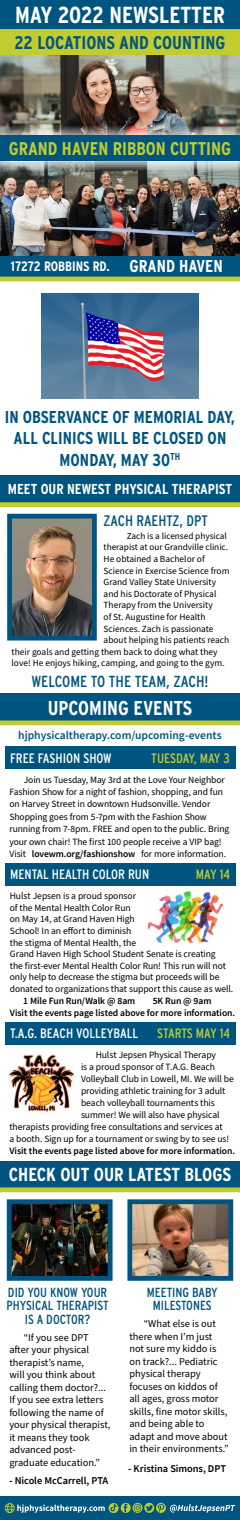
<style>
.page{position:relative;width:240px;height:1520px;background:#fff}
.page>*{position:absolute;margin:0;border:0;box-sizing:border-box;transform-origin:0 0}
.t1{font:700 23.2px "Interstate Condensed";color:#fff}
.t2{font:700 20px "Interstate Condensed";color:#fff}
.t3{font:700 18.8px "Interstate Condensed";color:#fff}
.t4{font:700 18.4px "Interstate Condensed";color:#c1cc30}
.t5{font:700 18.4px "Interstate Condensed";color:#005580}
.t6{font:700 17.2px/21.2px "Interstate Condensed";color:#005580;text-align:center}
.t7{font:16px "Interstate Condensed";color:#005580}
.t8{font:15.2px "Interstate Condensed";letter-spacing:-.005em;color:#005580}
.t9{font:700 14.4px "Interstate Condensed";color:#fff}
.t10{font:13.6px "Interstate Condensed";color:#fff}
.t11{font:13.6px "Interstate Condensed";letter-spacing:-.005em;color:#c1cc30}
.t12{font:700 13.6px "Interstate Condensed";color:#fff}
.t13{font:13.2px/13.6px "Interstate Condensed";color:#005580;text-align:center}
.t14{font:600 11.6px "Source Sans Pro";color:#005580}
.t15{font:10.4px/12.5px "Source Sans Pro";color:#000}
.t16{font:600 10.4px "Source Sans Pro";letter-spacing:-.01em;color:#000}
.t17{font:9.6px/11.6px "Source Sans Pro";letter-spacing:-.01em;color:#000}
.t18{font:600 9.6px/12px "Source Sans Pro";letter-spacing:-.01em;color:#000}
.t19{font:9.4px "Source Sans Pro";color:#000}
.t20{font:9.2px/11.6px "Source Sans Pro";color:#000;text-align:right}
.s1{font-size:17.2px}
.s2{font-weight:600}
</style>
<div class="page">
<div style="left:5px;top:863px;width:230px;height:22px;background:#005580"></div>
<div style="left:0;top:0;width:240px;height:29px;background:#005580"></div>
<div style="left:0;top:694px;width:240px;height:27px;background:#005580"></div>
<hr style="left:0;top:721px;width:240px;height:4px;background:#c1cc30">
<img style="left:10px;top:1054px;width:63px;height:59px">
<div style="left:5px;top:1022px;width:230px;height:22px;background:#005580"></div>
<img style="left:147px;top:892px;width:77px;height:52px">
<div style="left:0;top:256px;width:240px;height:21px;background:#005580"></div>
<hr style="left:0;top:277px;width:240px;height:4px;background:#c1cc30">
<div style="left:0;top:475px;width:240px;height:28px;background:#005580"></div>
<div style="left:0;top:502px;width:240px;height:5px;background:#c1cc30"></div>
<img style="left:13px;top:520px;width:78px;height:115px">
<div style="left:7px;top:514px;width:90px;height:127px;border:5px solid #005580"></div>
<div style="left:0;top:1161px;width:240px;height:27px;background:#005580"></div>
<div style="left:0;top:1187px;width:240px;height:5px;background:#c1cc30"></div>
<img style="left:13px;top:1205px;width:94px;height:70px">
<div style="left:7px;top:1199px;width:106px;height:82px;border:5px solid #005580"></div>
<img style="left:133px;top:1205px;width:94px;height:70px">
<div style="left:127px;top:1199px;width:106px;height:82px;border:5px solid #005580"></div>
<div style="left:0;top:1496px;width:240px;height:24px;background:#005580"></div>
<svg style="left:5px;top:1503px;width:230px;height:10px"></svg>
<img style="left:42px;top:294px;width:156px;height:105px">
<div style="left:5px;top:747px;width:230px;height:22px;background:#005580"></div>
<img style="left:0;top:161px;width:240px;height:95px">
<img style="left:0;top:55px;width:240px;height:81px">
<div style="left:0;top:29px;width:240px;height:26px;background:#c1cc30"></div>
<div style="left:0;top:136px;width:240px;height:25px;background:#005580"></div>
<h1 class="t1" style="left:15px;top:4px;width:211px">MAY 2022 NEWSLETTER</h1>
<h3 class="t5" style="left:15px;top:34px;width:212px">22 LOCATIONS AND COUNTING</h3>
<h3 class="t4" style="left:9px;top:140px;width:224px">GRAND HAVEN RIBBON CUTTING</h3>
<h3 class="t12" style="left:11px;top:260px;width:213px">17272 ROBBINS RD. <span class="s1">GRAND HAVEN</span></h3>
<h3 class="t6" style="left:5px;top:408px;width:232px">IN OBSERVANCE OF MEMORIAL DAY,<br>ALL CLINICS WILL BE CLOSED ON<br>MONDAY, MAY 30<sup>TH</sup></h3>
<h3 class="t9" style="left:8px;top:483px;width:226px">MEET OUR NEWEST PHYSICAL THERAPIST</h3>
<h3 class="t8" style="left:104px;top:514px;width:106px">ZACH RAEHTZ, DPT</h3>
<p class="t20" style="left:104px;top:531px;width:126px">Zach is a licensed physical therapist at our Grandville clinic.</p>
<p class="t19" style="left:104px;top:555px;width:103px">He obtained a Bachelor of</p>
<p class="t19" style="left:104px;top:567px;width:127px">Science in Exercise Science from</p>
<p class="t19" style="left:104px;top:578px;width:114px">Grand Valley State University</p>
<p class="t19" style="left:104px;top:590px;width:114px">and his Doctorate of Physical</p>
<p class="t19" style="left:104px;top:602px;width:111px">Therapy from the University</p>
<p class="t19" style="left:104px;top:613px;width:103px">of St. Augustine for Health</p>
<p class="t19" style="left:104px;top:625px;width:112px">Sciences. Zach is passionate</p>
<p class="t19" style="left:104px;top:636px;width:127px">about helping his patients reach</p>
<p class="t19" style="left:12px;top:648px;width:208px">their goals and getting them back to doing what they</p>
<p class="t19" style="left:12px;top:660px;width:215px">love! He enjoys hiking, camping, and going to the gym.</p>
<h3 class="t7" style="left:31px;top:674px;width:179px">WELCOME TO THE TEAM, ZACH!</h3>
<h2 class="t2" style="left:48px;top:699px;width:146px">UPCOMING EVENTS</h2>
<p class="t14" style="left:18px;top:731px;width:205px">hjphysicaltherapy.com/upcoming-events</p>
<h3 class="t10" style="left:10px;top:752px;width:103px">FREE FASHION SHOW</h3>
<h3 class="t11" style="left:151px;top:752px;width:80px">TUESDAY, MAY 3</h3>
<p class="t17" style="left:9px;top:774px;width:221px;line-height:12.4px;text-indent:14px">Join us Tuesday, May 3rd at the Love Your Neighbor Fashion Show for a night of fashion, shopping, and fun on Harvey Street in downtown Hudsonville. Vendor Shopping goes from 5-7pm with the Fashion Show running from 7-8pm. FREE and open to the public. Bring your own chair! The first 100 people receive a VIP bag!<br>Visit <span class="s2">lovewm.org/fashionshow</span> for more information.</p>
<h3 class="t10" style="left:10px;top:869px;width:141px">MENTAL HEALTH COLOR RUN</h3>
<h3 class="t11" style="left:196px;top:869px;width:35px">MAY 14</h3>
<p class="t17" style="left:10px;top:891px;width:225px">Hulst Jepsen is a proud sponsor<br>of the Mental Health Color Run<br>on May 14, at Grand Haven High<br>School! In an effort to diminish<br>the stigma of Mental Health, the<br>Grand Haven High School Student Senate is creating<br>the first-ever Mental Health Color Run! This run will not only help to decrease the stigma but proceeds will be donated to organizations that support this cause as well.</p>
<p class="t18" style="left:23px;top:995px;width:114px">1 Mile Fun Run/Walk @ 8am</p>
<p class="t18" style="left:10px;top:995px;width:227px;text-indent:143px">5K Run @ 9am<br>Visit the events page listed above for more information.</p>
<h3 class="t10" style="left:10px;top:1027px;width:130px">T.A.G. BEACH VOLLEYBALL</h3>
<h3 class="t11" style="left:157px;top:1027px;width:74px">STARTS MAY 14</h3>
<p class="t17" style="left:96px;top:1049px;width:122px">Hulst Jepsen Physical Therapy</p>
<p class="t17" style="left:81px;top:1061px;width:135px">is a proud sponsor of T.A.G. Beach</p>
<p class="t17" style="left:81px;top:1073px;width:154px">Volleyball Club in Lowell, MI. We will be</p>
<p class="t17" style="left:81px;top:1085px;width:146px">providing athletic training for 3 adult</p>
<p class="t17" style="left:81px;top:1097px;width:135px">beach volleyball tournaments this</p>
<p class="t17" style="left:81px;top:1109px;width:140px">summer! We will also have physical</p>
<p class="t17" style="left:9px;top:1121px;width:215px">therapists providing free consultations and services at</p>
<p class="t17" style="left:9px;top:1133px;width:221px">a booth. Sign up for a tournament or swing by to see us!</p>
<p class="t18" style="left:9px;top:1145px;width:227px">Visit the events page listed above for more information.</p>
<h3 class="t3" style="left:9px;top:1166px;width:224px">CHECK OUT OUR LATEST BLOGS</h3>
<h3 class="t13" style="left:7px;top:1286px;width:104px">DID YOU KNOW YOUR<br>PHYSICAL THERAPIST<br>IS A DOCTOR?</h3>
<p class="t15" style="left:9px;top:1332px;width:103px;text-indent:14px">“If you see DPT after your physical therapist’s name,<br>will you think about calling them doctor?...<br>If you see extra letters following the name of your physical therapist, it means they took advanced post&shy;graduate education.”</p>
<p class="t16" style="left:9px;top:1477px;width:101px">- Nicole McCarrell, PTA</p>
<h3 class="t13" style="left:147px;top:1286px;width:72px">MEETING BABY<br>MILESTONES</h3>
<p class="t15" style="left:129px;top:1319px;width:101px;text-indent:14px">“What else is out there when I’m just not sure my kiddo is on track?... Pediatric physical therapy focuses on kiddos of all ages, gross motor skills, fine motor skills, and being able to adapt and move about in their environments.”</p>
<p class="t16" style="left:128px;top:1464px;width:99px">- Kristina Simons, DPT</p>
</div>
